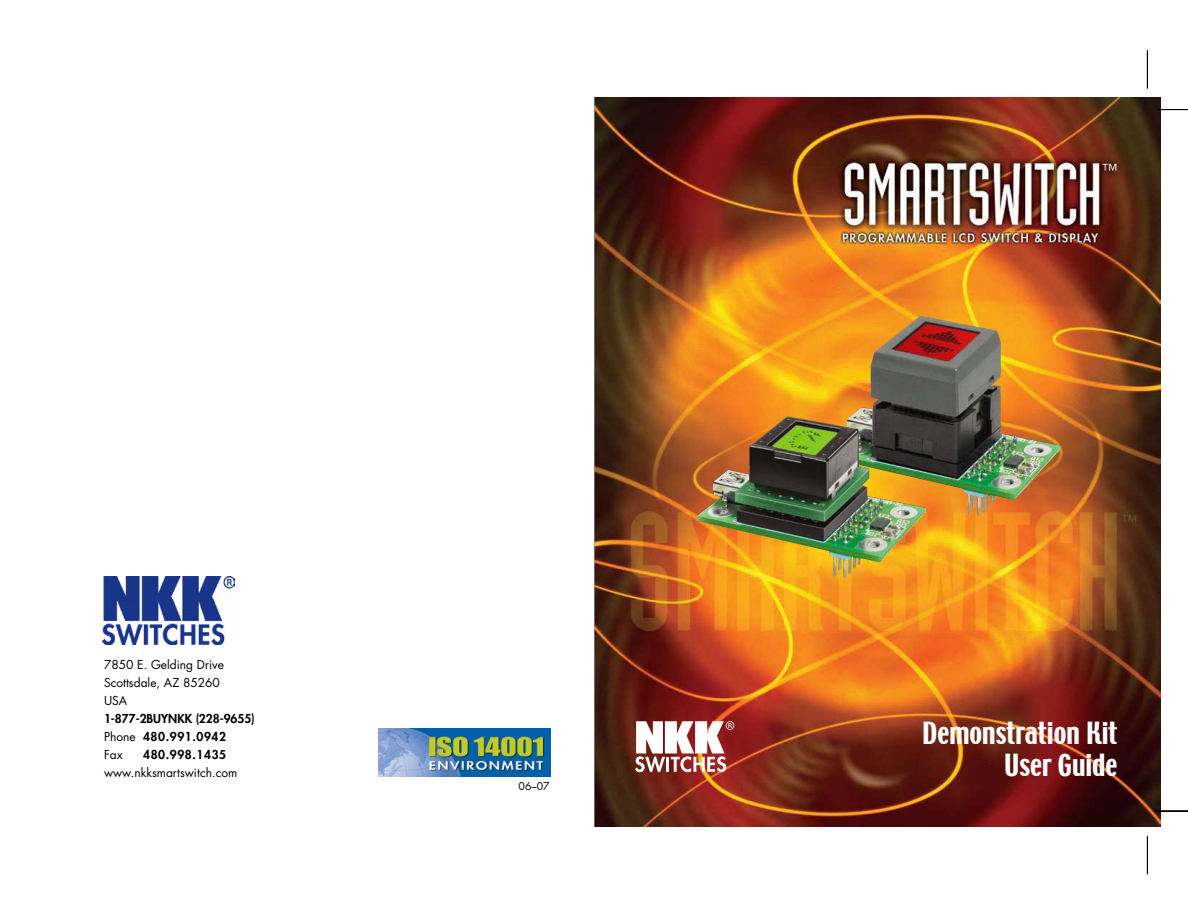
<style>
.page{position:relative;width:1188px;height:918px;background:#fff}
.page>*{position:absolute;margin:0;border:0;box-sizing:border-box;transform-origin:0 0}
.t1{font:27px/32.4px "Techno";color:#fff;text-align:right}
.t2{font:800 12px/18px "Futura Std";color:#000}
.t3{font:12px/18px "Futura Std";color:#000}
.t4{font:800 12px "Futura Std";letter-spacing:.05em;color:#000}
.t5{font:10.5px "Futura Std";color:#000}
.s1{font-weight:400}
</style>
<div class="page">
<img style="left:379px;top:728px;width:172px;height:48px">
<img style="left:594px;top:97px;width:567px;height:729px">
<img style="left:831px;top:321px;width:229px;height:195px">
<img style="left:712px;top:416px;width:75px;height:85px">
<svg style="left:635px;top:721px;width:99px;height:51px"></svg>
<img style="left:102px;top:577px;width:133px;height:68px">
<hr style="left:1147px;top:51px;width:1px;height:38px;background:#000">
<hr style="left:1154px;top:811px;width:34px;height:1px;background:#000">
<hr style="left:1147px;top:50px;width:1px;height:38px;background:#000">
<hr style="left:1147px;top:836px;width:1px;height:38px;background:#000">
<hr style="left:1158px;top:109px;width:30px;height:1px;background:#000">
<p class="t3" style="left:104px;top:656px;width:122px">7850 E. Gelding Drive<br>Scottsdale, AZ 85260<br>USA</p>
<p class="t2" style="left:104px;top:710px;width:152px">1-877-2BUYNKK (228-9655)<br><span class="s1">Phone</span> 480.991.0942<br><span class="s1">Fax www.nkksmartswitch.com</span></p>
<p class="t4" style="left:143px;top:748px;width:84px">480.998.1435</p>
<p class="t5" style="left:519px;top:782px;width:33px">06–07</p>
<h1 class="t1" style="left:922px;top:718px;width:197px">Demonstration Kit<br>User Guide</h1>
</div>
